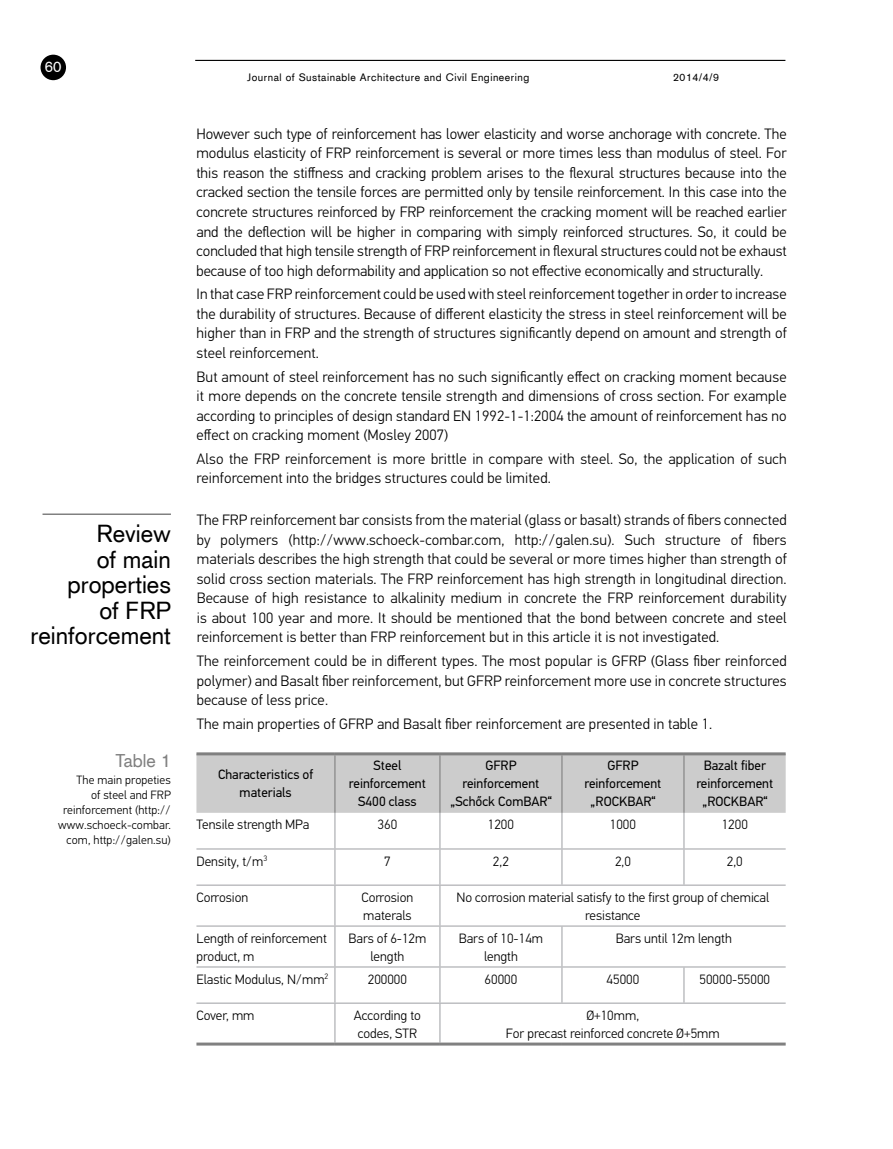
<style>
.page{position:relative;width:893px;height:1149px;background:#fff}
.page>*{position:absolute;margin:0;border:0;box-sizing:border-box;transform-origin:0 0}
.skyrelis{font:24px/25.5px "Akzidenz Grotesk";color:#000;text-align:right}
.FIG_tekstas{font:18px "Akzidenz Grotesk";color:#808080}
.pagrindinis{font:300 15px/19.5px "PF Din Text Pro";letter-spacing:.01em;color:#000;text-align:justify}
.t1{font:15px "Akzidenz Grotesk";color:#fff}
.t2{font:300 13.5px/18px "PF Din Text Pro";color:#000}
.t3{font:13.5px/18px "PF Din Text Pro";color:#000;text-align:center}
.FIG_tekstas-2{font:300 12px/15px "PF Din Text Pro";letter-spacing:.01em;color:#000;text-align:right}
.t4{font:10.5px "Akzidenz Grotesk";letter-spacing:.05em;color:#000}
</style>
<div class="page">
<hr style="left:195px;top:60px;width:590px;height:1px;background:#000">
<div style="left:41px;top:55px;width:25px;height:25px;background:#000;border-radius:50%"></div>
<hr style="left:43px;top:513px;width:128px;height:2px;background:#808080">
<div style="left:196px;top:755px;width:590px;height:57px;background:#ccc"></div>
<hr style="left:334px;top:812px;width:1px;height:36px;background:#a8a9ad">
<hr style="left:439px;top:812px;width:1px;height:36px;background:#a8a9ad">
<hr style="left:561px;top:812px;width:1px;height:36px;background:#a8a9ad">
<hr style="left:683px;top:812px;width:1px;height:36px;background:#a8a9ad">
<hr style="left:196px;top:848px;width:139px;height:1px;background:#a8a9ad">
<hr style="left:335px;top:848px;width:105px;height:1px;background:#a8a9ad">
<hr style="left:334px;top:849px;width:1px;height:35px;background:#a8a9ad">
<hr style="left:440px;top:848px;width:122px;height:1px;background:#a8a9ad">
<hr style="left:439px;top:849px;width:1px;height:35px;background:#a8a9ad">
<hr style="left:562px;top:848px;width:122px;height:1px;background:#a8a9ad">
<hr style="left:561px;top:849px;width:1px;height:35px;background:#a8a9ad">
<hr style="left:684px;top:848px;width:102px;height:1px;background:#a8a9ad">
<hr style="left:683px;top:849px;width:1px;height:35px;background:#a8a9ad">
<hr style="left:196px;top:884px;width:139px;height:1px;background:#a8a9ad">
<hr style="left:335px;top:884px;width:105px;height:1px;background:#a8a9ad">
<hr style="left:334px;top:885px;width:1px;height:40px;background:#a8a9ad">
<hr style="left:440px;top:884px;width:122px;height:1px;background:#a8a9ad">
<hr style="left:439px;top:885px;width:1px;height:40px;background:#a8a9ad">
<hr style="left:562px;top:884px;width:122px;height:1px;background:#a8a9ad">
<hr style="left:684px;top:884px;width:102px;height:1px;background:#a8a9ad">
<hr style="left:196px;top:925px;width:139px;height:1px;background:#a8a9ad">
<hr style="left:335px;top:925px;width:105px;height:1px;background:#a8a9ad">
<hr style="left:334px;top:926px;width:1px;height:40px;background:#a8a9ad">
<hr style="left:440px;top:925px;width:122px;height:1px;background:#a8a9ad">
<hr style="left:439px;top:926px;width:1px;height:40px;background:#a8a9ad">
<hr style="left:562px;top:925px;width:122px;height:1px;background:#a8a9ad">
<hr style="left:561px;top:926px;width:1px;height:40px;background:#a8a9ad">
<hr style="left:684px;top:925px;width:102px;height:1px;background:#a8a9ad">
<hr style="left:196px;top:966px;width:139px;height:1px;background:#a8a9ad">
<hr style="left:335px;top:966px;width:105px;height:1px;background:#a8a9ad">
<hr style="left:334px;top:967px;width:1px;height:35px;background:#a8a9ad">
<hr style="left:440px;top:966px;width:122px;height:1px;background:#a8a9ad">
<hr style="left:439px;top:967px;width:1px;height:35px;background:#a8a9ad">
<hr style="left:562px;top:966px;width:122px;height:1px;background:#a8a9ad">
<hr style="left:561px;top:967px;width:1px;height:35px;background:#a8a9ad">
<hr style="left:684px;top:966px;width:102px;height:1px;background:#a8a9ad">
<hr style="left:683px;top:967px;width:1px;height:35px;background:#a8a9ad">
<hr style="left:196px;top:1002px;width:139px;height:1px;background:#a8a9ad">
<hr style="left:335px;top:1002px;width:105px;height:1px;background:#a8a9ad">
<hr style="left:334px;top:1003px;width:1px;height:39px;background:#a8a9ad">
<hr style="left:440px;top:1002px;width:122px;height:1px;background:#a8a9ad">
<hr style="left:439px;top:1003px;width:1px;height:39px;background:#a8a9ad">
<hr style="left:562px;top:1002px;width:122px;height:1px;background:#a8a9ad">
<hr style="left:684px;top:1002px;width:102px;height:1px;background:#a8a9ad">
<hr style="left:334px;top:755px;width:1px;height:57px;background:#808080">
<hr style="left:439px;top:755px;width:1px;height:57px;background:#808080">
<hr style="left:561px;top:755px;width:1px;height:57px;background:#808080">
<hr style="left:683px;top:755px;width:1px;height:57px;background:#808080">
<hr style="left:196px;top:752px;width:139px;height:3px;background:#808080">
<hr style="left:335px;top:752px;width:105px;height:3px;background:#808080">
<hr style="left:440px;top:752px;width:122px;height:3px;background:#808080">
<hr style="left:562px;top:752px;width:122px;height:3px;background:#808080">
<hr style="left:684px;top:752px;width:102px;height:3px;background:#808080">
<hr style="left:196px;top:1042px;width:139px;height:3px;background:#808080">
<hr style="left:335px;top:1042px;width:105px;height:3px;background:#808080">
<hr style="left:440px;top:1042px;width:122px;height:3px;background:#808080">
<hr style="left:562px;top:1042px;width:122px;height:3px;background:#808080">
<hr style="left:684px;top:1042px;width:102px;height:3px;background:#808080">
<p class="t1" style="left:45px;top:56px;width:18px">60</p>
<p class="skyrelis" style="left:30px;top:520px;width:142px">Review<br>of main properties<br>of FRP reinforcement</p>
<p class="FIG_tekstas" style="left:116px;top:748px;width:57px">Table 1</p>
<p class="FIG_tekstas-2" style="left:58px;top:772px;width:114px">The main propeties<br>of steel and FRP reinforcement (http:// www.schoeck-combar. com, http://galen.su)</p>
<p class="t4" style="left:247px;top:70px;width:284px">Journal of Sustainable Architecture and Civil Engineering</p>
<p class="t4" style="left:673px;top:70px;width:47px">2014/4/9</p>
<p class="pagrindinis" style="left:196px;top:124px;width:592px">However such type of reinforcement has lower elasticity and worse anchorage with concrete. The modulus elasticity of FRP reinforcement is several or more times less than modulus of steel. For this reason the stiffness and cracking problem arises to the flexural structures because into the cracked section the tensile forces are permitted only by tensile reinforcement. In this case into the concrete structures reinforced by FRP reinforcement the cracking moment will be reached earlier and the deflection will be higher in comparing with simply reinforced structures. So, it could be concluded that high tensile strength of FRP reinforcement in flexural structures could not be exhaust because of too high deformability and application so not effective economically and structurally.</p>
<p class="pagrindinis" style="left:196px;top:284px;width:592px">In that case FRP reinforcement could be used with steel reinforcement together in order to increase the durability of structures. Because of different elasticity the stress in steel reinforcement will be higher than in FRP and the strength of structures significantly depend on amount and strength of steel reinforcement.</p>
<p class="pagrindinis" style="left:196px;top:367px;width:592px">But amount of steel reinforcement has no such significantly effect on cracking moment because it more depends on the concrete tensile strength and dimensions of cross section. For example according to principles of design standard EN 1992-1-1:2004 the amount of reinforcement has no effect on cracking moment (Mosley 2007)</p>
<p class="pagrindinis" style="left:196px;top:449px;width:592px">Also the FRP reinforcement is more brittle in compare with steel. So, the application of such reinforcement into the bridges structures could be limited.</p>
<p class="pagrindinis" style="left:197px;top:510px;width:591px">The FRP reinforcement bar consists from the material (glass or basalt) strands of fibers connected by polymers (http://www.schoeck-combar.com, http://galen.su). Such structure of fibers materials describes the high strength that could be several or more times higher than strength of solid cross section materials. The FRP reinforcement has high strength in longitudinal direction.<br>Because of high resistance to alkalinity medium in concrete the FRP reinforcement durability is about 100 year and more. It should be mentioned that the bond between concrete and steel reinforcement is better than FRP reinforcement but in this article it is not investigated.</p>
<p class="pagrindinis" style="left:197px;top:651px;width:591px">The reinforcement could be in different types. The most popular is GFRP (Glass fiber reinforced polymer) and Basalt fiber reinforcement, but GFRP reinforcement more use in concrete structures because of less price.</p>
<p class="pagrindinis" style="left:197px;top:714px;width:517px">The main properties of GFRP and Basalt fiber reinforcement are presented in table 1.</p>
<p class="t3" style="left:218px;top:765px;width:97px">Characteristics of materials</p>
<p class="t3" style="left:349px;top:756px;width:78px">Steel reinforcement<br>S400 class</p>
<p class="t3" style="left:462px;top:756px;width:78px">GFRP reinforcement</p>
<p class="t3" style="left:450px;top:792px;width:103px">„Schőck ComBAR“</p>
<p class="t3" style="left:584px;top:756px;width:78px">GFRP reinforcement</p>
<p class="t3" style="left:590px;top:792px;width:67px">„ROCKBAR“</p>
<p class="t3" style="left:696px;top:756px;width:78px">Bazalt fiber reinforcement</p>
<p class="t3" style="left:702px;top:792px;width:67px">„ROCKBAR“</p>
<p class="t2" style="left:196px;top:815px;width:114px">Tensile strength MPa</p>
<p class="t2" style="left:378px;top:815px;width:21px">360</p>
<p class="t2" style="left:488px;top:815px;width:28px">1200</p>
<p class="t2" style="left:610px;top:815px;width:28px">1000</p>
<p class="t2" style="left:722px;top:815px;width:28px">1200</p>
<p class="t2" style="left:196px;top:851px;width:72px">Density, t/m<sup>3</sup></p>
<p class="t2" style="left:384px;top:851px;width:8px">7</p>
<p class="t2" style="left:493px;top:851px;width:17px">2,2</p>
<p class="t2" style="left:615px;top:851px;width:17px">2,0</p>
<p class="t2" style="left:727px;top:851px;width:17px">2,0</p>
<p class="t2" style="left:196px;top:887px;width:53px">Corrosion</p>
<p class="t2" style="left:361px;top:887px;width:53px">Corrosion materals</p>
<p class="t2" style="left:456px;top:887px;width:314px;text-align:center">No corrosion material satisfy to the first group of chemical resistance</p>
<p class="t2" style="left:196px;top:928px;width:132px">Length of reinforcement product, m</p>
<p class="t2" style="left:348px;top:928px;width:79px;text-align:center">Bars of 6-12m length</p>
<p class="t2" style="left:459px;top:928px;width:86px;text-align:center">Bars of 10-14m length</p>
<p class="t2" style="left:616px;top:928px;width:118px">Bars until 12m length</p>
<p class="t2" style="left:196px;top:969px;width:133px">Elastic Modulus, N/mm<sup>2</sup></p>
<p class="t2" style="left:368px;top:969px;width:41px">200000</p>
<p class="t2" style="left:485px;top:969px;width:34px">60000</p>
<p class="t2" style="left:607px;top:969px;width:34px">45000</p>
<p class="t2" style="left:700px;top:969px;width:72px">50000-55000</p>
<p class="t2" style="left:196px;top:1005px;width:60px">Cover, mm</p>
<p class="t2" style="left:354px;top:1005px;width:69px">According to codes, STR</p>
<p class="t2" style="left:586px;top:1005px;width:54px">Ø+10mm,</p>
<p class="t2" style="left:506px;top:1023px;width:215px">For precast reinforced concrete Ø+5mm</p>
</div>
